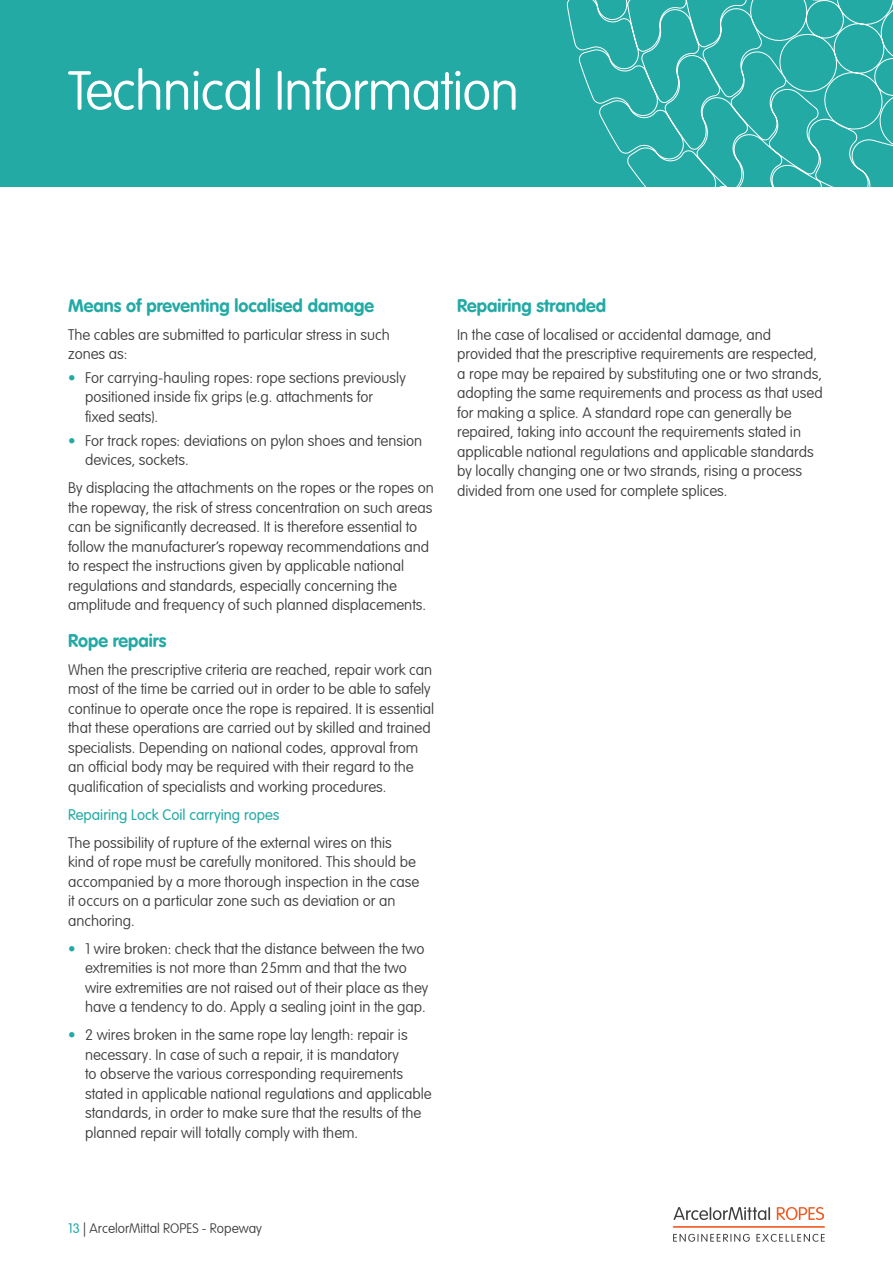
<style>
.page{position:relative;width:893px;height:1263px;background:#fff}
.page>*{position:absolute;margin:0;border:0;box-sizing:border-box;transform-origin:0 0}
.t1{font:100 54px "VAG Rounded LT Pro";letter-spacing:-.02em;color:#fff}
.t2{font:700 18px "VAG Rounded LT Pro";color:#24aaa5}
.t3{font:100 15px/19.5px "VAG Rounded LT Pro";color:#3e3e3f}
.t4{font:300 15px "VAG Rounded LT Pro";color:#24aaa5}
.t5{font:100 13.5px "VAG Rounded LT Pro";color:#3e3e3f}
.s1{color:#24aaa5}
.s2{font-weight:300;color:#24aaa5}
</style>
<div class="page">
<div style="left:0;top:0;width:893px;height:186px;background:#24aaa5"></div>
<svg style="left:566px;top:0;width:305px;height:186px"></svg>
<svg style="left:740px;top:0;width:153px;height:152px"></svg>
<svg style="left:674px;top:1207px;width:96px;height:13px"></svg>
<svg style="left:777px;top:1207px;width:47px;height:13px"></svg>
<svg style="left:673px;top:1234px;width:77px;height:8px"></svg>
<svg style="left:756px;top:1234px;width:69px;height:8px"></svg>
<hr style="left:673px;top:1226px;width:152px;height:2px;background:#f15921">
<p class="t1" style="left:68px;top:60px;width:453px">Technical Information</p>
<p class="t2" style="left:68px;top:294px;width:307px">Means of preventing localised damage</p>
<p class="t3" style="left:68px;top:325px;width:323px">The cables are submitted to particular stress in such zones as:</p>
<p class="t3" style="left:85px;top:368px;width:322px;text-indent:-17px"><span class="s1">•</span> For carrying-hauling ropes: rope sections previously positioned inside fix grips (e.g. attachments for fixed seats).</p>
<p class="t3" style="left:85px;top:431px;width:339px;text-indent:-17px"><span class="s1">•</span> For track ropes: deviations on pylon shoes and tension devices, sockets.</p>
<p class="t3" style="left:68px;top:479px;width:367px">By displacing the attachments on the ropes or the ropes on the ropeway, the risk of stress concentration on such areas can be significantly decreased. It is therefore essential to follow the manufacturer’s ropeway recommendations and to respect the instructions given by applicable national regulations and standards, especially concerning the amplitude and frequency of such planned displacements.</p>
<p class="t2" style="left:68px;top:629px;width:100px">Rope repairs</p>
<p class="t3" style="left:68px;top:660px;width:368px">When the prescriptive criteria are reached, repair work can most of the time be carried out in order to be able to safely continue to operate once the rope is repaired. It is essential that these operations are carried out by skilled and trained specialists. Depending on national codes, approval from an official body may be required with their regard to the qualification of specialists and working procedures.</p>
<p class="t4" style="left:68px;top:806px;width:213px">Repairing Lock Coil carrying ropes</p>
<p class="t3" style="left:68px;top:833px;width:353px">The possibility of rupture of the external wires on this kind of rope must be carefully monitored. This should be accompanied by a more thorough inspection in the case it occurs on a particular zone such as deviation or an anchoring.</p>
<p class="t3" style="left:85px;top:939px;width:345px;text-indent:-17px"><span class="s1">•</span> 1 wire broken: check that the distance between the two extremities is not more than 25mm and that the two wire extremities are not raised out of their place as they have a tendency to do. Apply a sealing joint in the gap.</p>
<p class="t3" style="left:85px;top:1026px;width:348px;text-indent:-17px"><span class="s1">•</span> 2 wires broken in the same rope lay length: repair is necessary. In case of such a repair, it is mandatory<br>to observe the various corresponding requirements stated in applicable national regulations and applicable standards, in order to make sure that the results of the planned repair will totally comply with them.</p>
<p class="t2" style="left:457px;top:294px;width:151px">Repairing stranded</p>
<p class="t3" style="left:457px;top:325px;width:367px">In the case of localised or accidental damage, and provided that the prescriptive requirements are respected, a rope may be repaired by substituting one or two strands, adopting the same requirements and process as that used for making a splice. A standard rope can generally be repaired, taking into account the requirements stated in applicable national regulations and applicable standards by locally changing one or two strands, rising a process divided from one used for complete splices.</p>
<p class="t5" style="left:68px;top:1221px;width:195px"><span class="s2">13</span> | ArcelorMittal ROPES - Ropeway</p>
</div>
